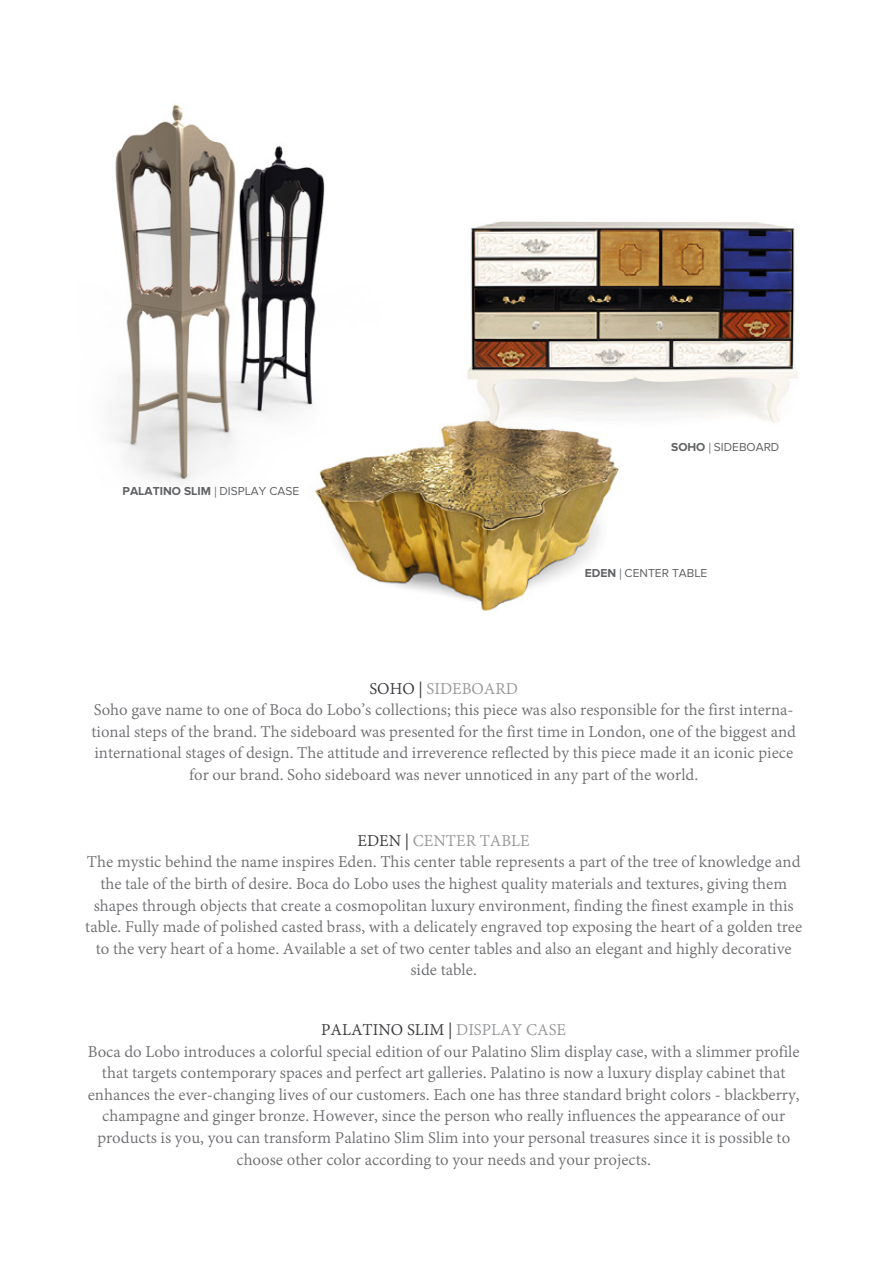
<style>
.page{position:relative;width:893px;height:1263px;background:#fff}
.page>*{position:absolute;margin:0;border:0;box-sizing:border-box;transform-origin:0 0}
.t1{font:18px/21.6px "Adobe Devanagari";color:#6e6f72;text-align:center}
.t2{font:12px "Proxima Nova";color:#616264}
.t3{font:700 12px "Proxima Nova";color:#616264}
.s1{font-family:"Adobe Devanagari";font-weight:400}
.s2{font-weight:400}
.s3{font-weight:700}
.s4{font-family:"Adobe Devanagari"}
.s5{color:#393a3d}
.s6{color:#969799}
</style>
<div class="page">
<img style="left:467px;top:221px;width:331px;height:202px">
<img style="left:115px;top:104px;width:210px;height:380px">
<img style="left:231px;top:406px;width:463px;height:205px">
<p class="t3" style="left:123px;top:484px;width:178px">PALATINO SLIM <span class="s1">|</span> <span class="s2">DISPLAY CASE</span></p>
<p class="t2" style="left:671px;top:440px;width:110px"><span class="s3">SOHO</span> <span class="s4">|</span> SIDEBOARD</p>
<p class="t2" style="left:585px;top:566px;width:124px"><span class="s3">EDEN</span> <span class="s4">|</span> CENTER TABLE</p>
<p class="t1" style="left:91px;top:679px;width:706px"><span class="s5">SOHO |</span> <span class="s6">SIDEBOARD<br></span>Soho gave name to one of Boca do Lobo’s collections; this piece was also responsible for the first interna&shy;tional steps of the brand. The sideboard was presented for the first time in London, one of the biggest and international stages of design. The attitude and irreverence reflected by this piece made it an iconic piece for our brand. Soho sideboard was never unnoticed in any part of the world.</p>
<p class="t1" style="left:85px;top:831px;width:718px"><span class="s5">EDEN |</span> <span class="s6">CENTER TABLE<br></span>The mystic behind the name inspires Eden. This center table represents a part of the tree of knowledge and the tale of the birth of desire. Boca do Lobo uses the highest quality materials and textures, giving them shapes through objects that create a cosmopolitan luxury environment, finding the finest example in this table. Fully made of polished casted brass, with a delicately engraved top exposing the heart of a golden tree to the very heart of a home. Available a set of two center tables and also an elegant and highly decorative side table.</p>
<p class="t1" style="left:88px;top:1020px;width:713px"><span class="s5">PALATINO SLIM |</span> <span class="s6">DISPLAY CASE<br></span>Boca do Lobo introduces a colorful special edition of our Palatino Slim display case, with a slimmer profile that targets contemporary spaces and perfect art galleries. Palatino is now a luxury display cabinet that enhances the ever-changing lives of our customers. Each one has three standard bright colors - blackberry, champagne and ginger bronze. However, since the person who really influences the appearance of our products is you, you can transform Palatino Slim Slim into your personal treasures since it is possible to choose other color according to your needs and your projects.</p>
</div>
